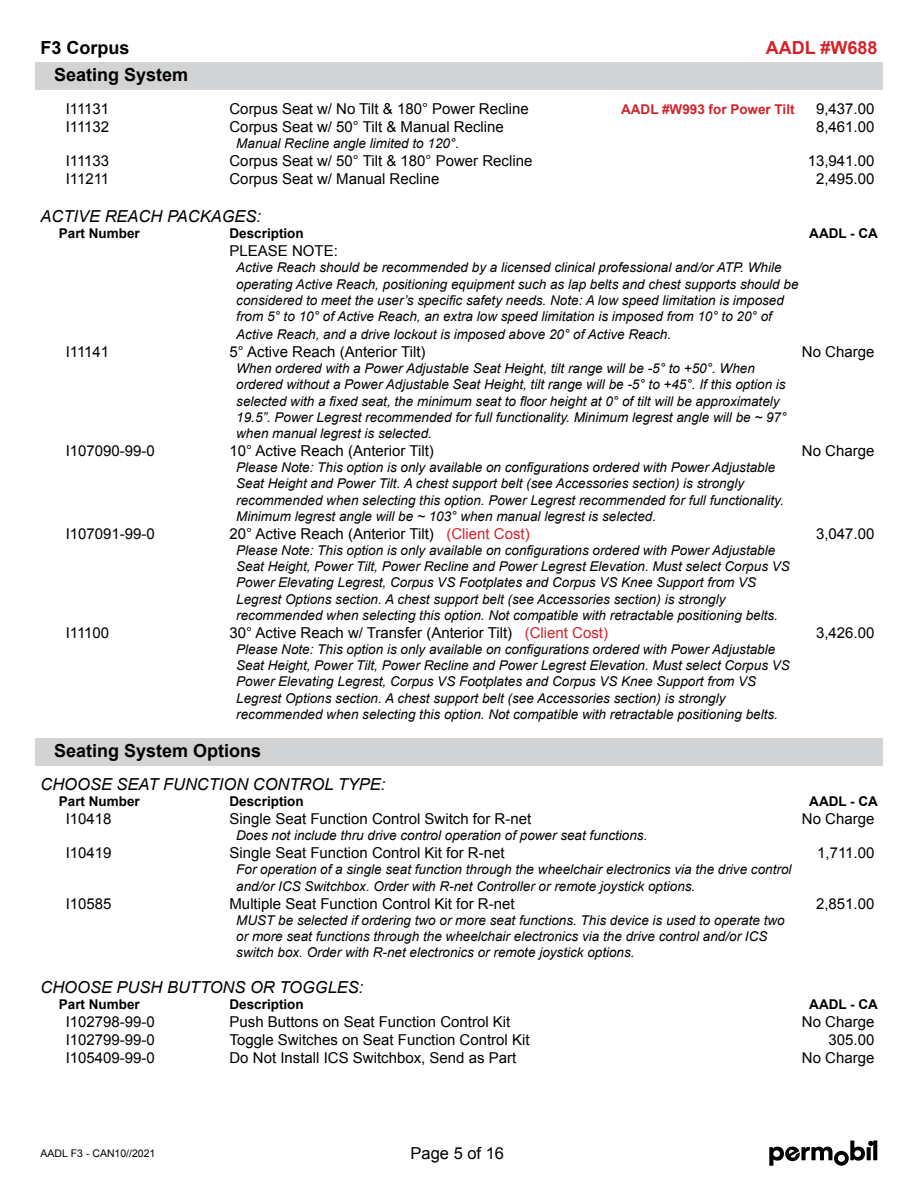
<style>
.page{position:relative;width:918px;height:1188px;background:#fff}
.page>*{position:absolute;margin:0;border:0;box-sizing:border-box;transform-origin:0 0}
.t1{font:700 18px "Arial";color:#000}
.t2{font:700 18px "Arial";color:#d2232a}
.t3{font:italic 16.5px "Arial";color:#000}
.t4{font:16.5px "Arial";color:#000}
.t5{font:15px "Arial";color:#000}
.t6{font:italic 13.5px/16.2px "Arial";color:#000}
.t7{font:700 13.5px "Arial";color:#000}
.t8{font:700 13.5px "Arial";color:#d2232a}
.t9{font:10.5px "Arial";color:#000}
.s1{color:#d2232a}
</style>
<div class="page">
<svg style="left:769px;top:1141px;width:108px;height:25px"></svg>
<div style="left:35px;top:62px;width:848px;height:28px;background:#d1d3d4"></div>
<div style="left:35px;top:738px;width:848px;height:28px;background:#d1d3d4"></div>
<h1 class="t1" style="left:40px;top:35px;width:91px">F3 Corpus</h1>
<h1 class="t2" style="left:766px;top:35px;width:113px">AADL #W688</h1>
<h1 class="t1" style="left:54px;top:62px;width:136px">Seating System</h1>
<p class="t5" style="left:66px;top:99px;width:45px">I11131</p>
<p class="t5" style="left:230px;top:99px;width:301px">Corpus Seat w/ No Tilt &amp; 180° Power Recline</p>
<p class="t5" style="left:816px;top:99px;width:60px">9,437.00</p>
<p class="t5" style="left:66px;top:117px;width:45px">I11132</p>
<p class="t5" style="left:230px;top:117px;width:276px">Corpus Seat w/ 50° Tilt &amp; Manual Recline</p>
<p class="t5" style="left:816px;top:117px;width:60px">8,461.00</p>
<p class="t6" style="left:236px;top:135px;width:224px">Manual Recline angle limited to 120°.</p>
<p class="t5" style="left:66px;top:151px;width:45px">I11133</p>
<p class="t5" style="left:230px;top:151px;width:304px">Corpus Seat w/ 50° Tilt &amp; 180° Power Recline</p>
<p class="t5" style="left:808px;top:151px;width:68px">13,941.00</p>
<p class="t5" style="left:66px;top:169px;width:45px">I11211</p>
<p class="t5" style="left:230px;top:169px;width:212px">Corpus Seat w/ Manual Recline</p>
<p class="t5" style="left:816px;top:169px;width:60px">2,495.00</p>
<p class="t3" style="left:40px;top:205px;width:222px">ACTIVE REACH PACKAGES:</p>
<p class="t7" style="left:59px;top:224px;width:83px">Part Number</p>
<p class="t7" style="left:230px;top:224px;width:76px">Description</p>
<p class="t7" style="left:809px;top:224px;width:70px">AADL - CA</p>
<p class="t5" style="left:230px;top:241px;width:110px">PLEASE NOTE:</p>
<p class="t6" style="left:236px;top:260px;width:564px">Active Reach should be recommended by a licensed clinical professional and/or ATP. While operating Active Reach, positioning equipment such as lap belts and chest supports should be considered to meet the user’s specific safety needs. Note: A low speed limitation is imposed from 5° to 10° of Active Reach, an extra low speed limitation is imposed from 10° to 20° of</p>
<p class="t6" style="left:236px;top:326px;width:436px">Active Reach, and a drive lockout is imposed above 20° of Active Reach.</p>
<p class="t5" style="left:66px;top:342px;width:45px">I11141</p>
<p class="t5" style="left:230px;top:342px;width:198px">5° Active Reach (Anterior Tilt)</p>
<p class="t5" style="left:802px;top:342px;width:74px">No Charge</p>
<p class="t6" style="left:236px;top:360px;width:552px">When ordered with a Power Adjustable Seat Height, tilt range will be -5° to +50°. When ordered without a Power Adjustable Seat Height, tilt range will be -5° to +45°. If this option is selected with a fixed seat, the minimum seat to floor height at 0° of tilt will be approximately 19.5”. Power Legrest recommended for full functionality. Minimum legrest angle will be ~ 97° when manual legrest is selected.</p>
<p class="t5" style="left:66px;top:441px;width:91px">I107090-99-0</p>
<p class="t5" style="left:230px;top:441px;width:206px">10° Active Reach (Anterior Tilt)</p>
<p class="t5" style="left:802px;top:441px;width:74px">No Charge</p>
<p class="t6" style="left:236px;top:459px;width:549px">Please Note: This option is only available on configurations ordered with Power Adjustable Seat Height and Power Tilt. A chest support belt (see Accessories section) is strongly recommended when selecting this option. Power Legrest recommended for full functionality.<br>Minimum legrest angle will be ~ 103° when manual legrest is selected.</p>
<p class="t5" style="left:66px;top:524px;width:91px">I107091-99-0</p>
<p class="t5" style="left:230px;top:524px;width:302px">20° Active Reach (Anterior Tilt) <span class="s1">(Client Cost)</span></p>
<p class="t5" style="left:816px;top:524px;width:60px">3,047.00</p>
<p class="t6" style="left:236px;top:542px;width:555px">Please Note: This option is only available on configurations ordered with Power Adjustable Seat Height, Power Tilt, Power Recline and Power Legrest Elevation. Must select Corpus VS Power Elevating Legrest, Corpus VS Footplates and Corpus VS Knee Support from VS Legrest Options section. A chest support belt (see Accessories section) is strongly recommended when selecting this option. Not compatible with retractable positioning belts.</p>
<p class="t5" style="left:66px;top:623px;width:45px">I11100</p>
<p class="t5" style="left:230px;top:623px;width:380px">30° Active Reach w/ Transfer (Anterior Tilt) <span class="s1">(Client Cost)</span></p>
<p class="t5" style="left:816px;top:623px;width:60px">3,426.00</p>
<p class="t6" style="left:236px;top:641px;width:555px">Please Note: This option is only available on configurations ordered with Power Adjustable Seat Height, Power Tilt, Power Recline and Power Legrest Elevation. Must select Corpus VS Power Elevating Legrest, Corpus VS Footplates and Corpus VS Knee Support from VS Legrest Options section. A chest support belt (see Accessories section) is strongly recommended when selecting this option. Not compatible with retractable positioning belts.</p>
<h1 class="t1" style="left:54px;top:738px;width:209px">Seating System Options</h1>
<p class="t3" style="left:40px;top:773px;width:347px">CHOOSE SEAT FUNCTION CONTROL TYPE:</p>
<p class="t7" style="left:59px;top:792px;width:83px">Part Number</p>
<p class="t7" style="left:230px;top:792px;width:76px">Description</p>
<p class="t7" style="left:809px;top:792px;width:70px">AADL - CA</p>
<p class="t5" style="left:66px;top:809px;width:47px">I10418</p>
<p class="t5" style="left:230px;top:809px;width:303px">Single Seat Function Control Switch for R-net</p>
<p class="t5" style="left:802px;top:809px;width:74px">No Charge</p>
<p class="t6" style="left:236px;top:828px;width:413px">Does not include thru drive control operation of power seat functions.</p>
<p class="t5" style="left:66px;top:843px;width:47px">I10419</p>
<p class="t5" style="left:230px;top:843px;width:277px">Single Seat Function Control Kit for R-net</p>
<p class="t5" style="left:817px;top:843px;width:59px">1,711.00</p>
<p class="t6" style="left:236px;top:862px;width:557px">For operation of a single seat function through the wheelchair electronics via the drive control and/or ICS Switchbox. Order with R-net Controller or remote joystick options.</p>
<p class="t5" style="left:66px;top:894px;width:47px">I10585</p>
<p class="t5" style="left:230px;top:894px;width:287px">Multiple Seat Function Control Kit for R-net</p>
<p class="t5" style="left:816px;top:894px;width:60px">2,851.00</p>
<p class="t6" style="left:236px;top:912px;width:550px">MUST be selected if ordering two or more seat functions. This device is used to operate two or more seat functions through the wheelchair electronics via the drive control and/or ICS switch box. Order with R-net electronics or remote joystick options.</p>
<p class="t3" style="left:40px;top:977px;width:325px">CHOOSE PUSH BUTTONS OR TOGGLES:</p>
<p class="t7" style="left:59px;top:996px;width:83px">Part Number</p>
<p class="t7" style="left:230px;top:996px;width:76px">Description</p>
<p class="t7" style="left:809px;top:996px;width:70px">AADL - CA</p>
<p class="t5" style="left:66px;top:1012px;width:91px">I102798-99-0</p>
<p class="t5" style="left:230px;top:1012px;width:282px">Push Buttons on Seat Function Control Kit</p>
<p class="t5" style="left:802px;top:1012px;width:74px">No Charge</p>
<p class="t5" style="left:66px;top:1030px;width:91px">I102799-99-0</p>
<p class="t5" style="left:230px;top:1030px;width:302px">Toggle Switches on Seat Function Control Kit</p>
<p class="t5" style="left:829px;top:1030px;width:47px">305.00</p>
<p class="t5" style="left:66px;top:1048px;width:91px">I105409-99-0</p>
<p class="t5" style="left:230px;top:1048px;width:288px">Do Not Install ICS Switchbox, Send as Part</p>
<p class="t5" style="left:802px;top:1048px;width:74px">No Charge</p>
<p class="t8" style="left:621px;top:100px;width:175px">AADL #W993 for Power Tilt</p>
<p class="t9" style="left:40px;top:1146px;width:116px">AADL F3 - CAN10//2021</p>
<p class="t4" style="left:411px;top:1143px;width:95px">Page 5 of 16</p>
</div>
